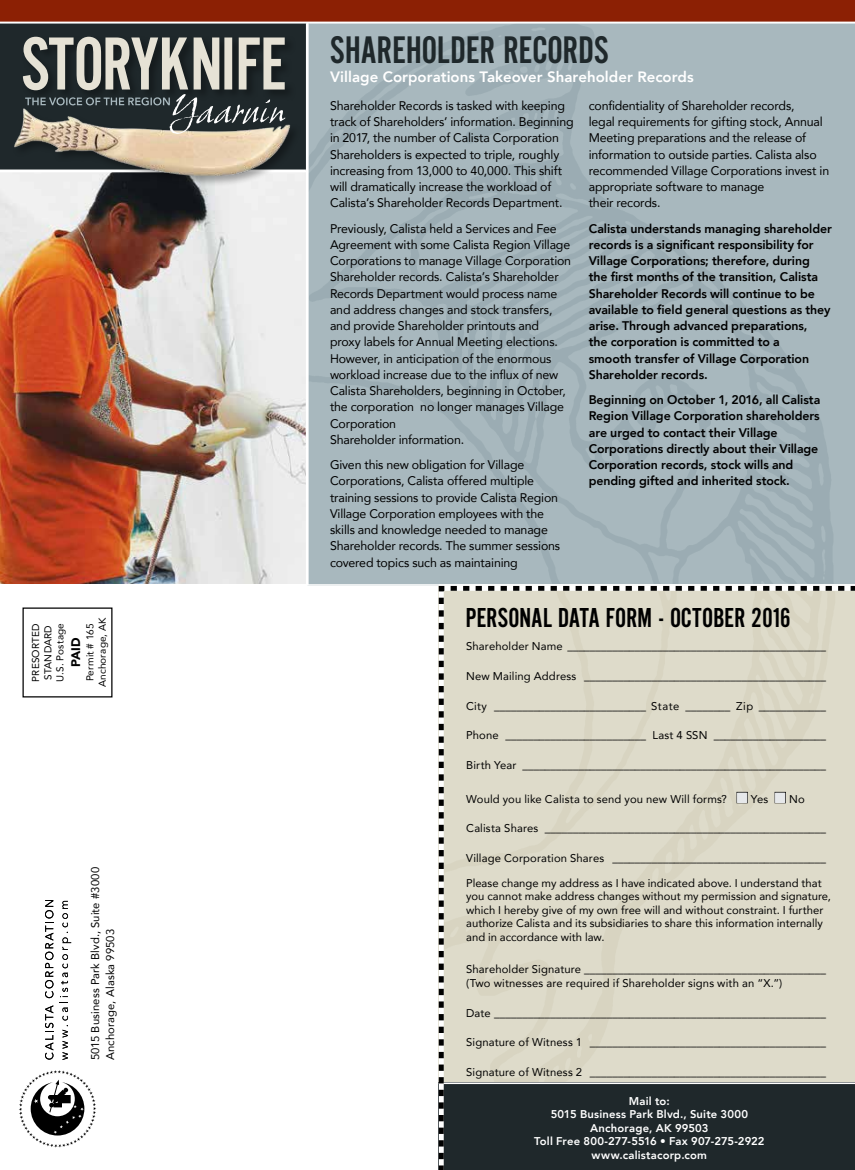
<style>
.page{position:relative;width:855px;height:1170px;background:#fff}
.page>*{position:absolute;margin:0;border:0;box-sizing:border-box;transform-origin:0 0}
.t1{font:40px "Alternate Gothic No 2";letter-spacing:.01em;color:#1f282b}
.t2{font:28.5px "Alternate Gothic No 2";letter-spacing:.015em;color:#000}
.t3{font:800 15px "Avenir";letter-spacing:.005em;color:#fff}
.t4{font:12.5px/16.2px "Avenir";letter-spacing:-.01em;color:#000}
.t5{font:800 12.5px/16.2px "Avenir";letter-spacing:-.01em;color:#000}
.t6{font:900 12.5px "Avenir";color:#000}
.t7{font:11.25px/13.5px "Avenir";letter-spacing:.005em;color:#000}
.t8{font:800 11.25px/13.5px "Avenir";letter-spacing:.015em;color:#fff;text-align:center}
.t9{font:11.25px "Avenir";letter-spacing:.045em;color:#000}
.t10{font:10px/12.2px "Avenir";letter-spacing:.015em;color:#000}
.s1{color:#e6e8ea}
</style>
<div class="page">
<div style="left:307px;top:22px;width:548px;height:564px;background:#a8b8be"></div>
<img style="left:308px;top:23px;width:533px;height:561px">
<img style="left:0;top:172px;width:306px;height:412px">
<div style="left:0;top:22px;width:308px;height:150px;background:#1f282b"></div>
<hr style="left:0;top:171px;width:308px;height:1px;background:#fff">
<div style="left:0;top:0;width:855px;height:22px;background:#8c2004"></div>
<svg style="left:45px;top:1005px;width:8px;height:55px"></svg>
<svg style="left:45px;top:900px;width:8px;height:98px"></svg>
<svg style="left:59px;top:901px;width:12px;height:159px"></svg>
<svg style="left:19px;top:1070px;width:77px;height:78px"></svg>
<hr style="left:0;top:584px;width:855px;height:2px;background:#fff">
<svg style="left:436px;top:583px;width:419px;height:587px;background:#bfbeb0"></svg>
<hr style="left:306px;top:23px;width:2px;height:1102px;background:#fff">
<hr style="left:0;top:22px;width:855px;height:1px;background:#fff">
<hr style="left:0;top:170px;width:306px;height:1px;background:#fff">
<hr style="left:439px;top:584px;width:416px;height:2px;background:#fff">
<div style="left:13px;top:107px;width:288px;height:80px;background:#000;opacity:.35"></div>
<img style="left:6px;top:107px;width:292px;height:77px">
<svg style="left:23px;top:37px;width:262px;height:97px"></svg>
<p class="t10" style="left:84px;top:687px;width:71px;text-align:center;rotate:-90deg">Permit # 165<br>Anchorage, AK</p>
<p class="t10" style="left:29px;top:682px;width:60px;rotate:-90deg">PRESORTED<br>STANDARD<br>U.S. Postage</p>
<p class="t6" style="left:65px;top:667px;width:31px;rotate:-90deg">PAID</p>
<p class="t7" style="left:88px;top:1060px;width:195px;line-height:15px;rotate:-90deg">5015 Business Park Blvd., Suite #3000<br>Anchorage, Alaska 99503</p>
<h1 class="t1" style="left:330px;top:23px;width:280px">SHAREHOLDER RECORDS</h1>
<p class="t3" style="left:330px;top:64px;width:365px">Village Corporations Takeover Shareholder Records</p>
<p class="t4" style="left:330px;top:97px;width:245px">Shareholder Records is tasked with keeping track of Shareholders’ information. Beginning in 2017, the number of Calista Corporation Shareholders is expected to triple, roughly increasing from 13,000 to 40,000. This shift will dramatically increase the workload of Calista’s Shareholder Records Department.</p>
<p class="t4" style="left:330px;top:220px;width:243px">Previously, Calista held a Services and Fee Agreement with some Calista Region Village Corporations to manage Village Corporation Shareholder records. Calista’s Shareholder Records Department would process name and address changes and stock transfers, and provide Shareholder printouts and proxy labels for Annual Meeting elections.<br>However, in anticipation of the enormous workload increase due to the influx of new Calista Shareholders, beginning in October, the corporation no longer manages Village Corporation<br>Shareholder information.</p>
<p class="t4" style="left:330px;top:456px;width:232px">Given this new obligation for Village Corporations, Calista offered multiple training sessions to provide Calista Region Village Corporation employees with the skills and knowledge needed to manage Shareholder records. The summer sessions covered topics such as maintaining</p>
<p class="t4" style="left:589px;top:97px;width:242px">confidentiality of Shareholder records,<br>legal requirements for gifting stock, Annual Meeting preparations and the release of information to outside parties. Calista also recommended Village Corporations invest in appropriate software to manage<br>their records.</p>
<p class="t5" style="left:589px;top:219px;width:245px">Calista understands managing shareholder records is a significant responsibility for Village Corporations; therefore, during<br>the first months of the transition, Calista Shareholder Records will continue to be available to field general questions as they arise. Through advanced preparations,<br>the corporation is committed to a<br>smooth transfer of Village Corporation Shareholder records.</p>
<p class="t5" style="left:589px;top:391px;width:233px">Beginning on October 1, 2016, all Calista Region Village Corporation shareholders are urged to contact their Village Corporations directly about their Village Corporation records, stock wills and pending gifted and inherited stock.</p>
<h2 class="t2" style="left:466px;top:598px;width:326px">PERSONAL DATA FORM - OCTOBER 2016</h2>
<p class="t7" style="left:466px;top:639px;width:362px">Shareholder Name ______________________________________________</p>
<p class="t7" style="left:466px;top:669px;width:362px">New Mailing Address ___________________________________________</p>
<p class="t9" style="left:466px;top:697px;width:361px">City ___________________________ State ________ Zip ____________</p>
<p class="t7" style="left:466px;top:728px;width:362px">Phone _________________________ Last 4 SSN ____________________</p>
<p class="t7" style="left:466px;top:758px;width:362px">Birth Year ______________________________________________________</p>
<p class="t7" style="left:466px;top:792px;width:340px">Would you like Calista to send you new Will forms? <span class="s1">■</span> Yes <span class="s1">■</span> No</p>
<p class="t7" style="left:466px;top:821px;width:361px">Calista Shares __________________________________________________</p>
<p class="t7" style="left:466px;top:851px;width:362px">Village Corporation Shares ______________________________________</p>
<p class="t7" style="left:466px;top:876px;width:366px">Please change my address as I have indicated above. I understand that you cannot make address changes without my permission and signature, which I hereby give of my own free will and without constraint. I further authorize Calista and its subsidiaries to share this information internally and in accordance with law.</p>
<p class="t7" style="left:466px;top:962px;width:361px">Shareholder Signature ___________________________________________ (Two witnesses are required if Shareholder signs with an “X.”)</p>
<p class="t7" style="left:466px;top:1006px;width:361px">Date ___________________________________________________________</p>
<p class="t7" style="left:466px;top:1035px;width:361px">Signature of Witness 1 __________________________________________</p>
<p class="t7" style="left:466px;top:1065px;width:361px">Signature of Witness 2 __________________________________________</p>
<p class="t8" style="left:534px;top:1094px;width:232px">Mail to:<br>5015 Business Park Blvd., Suite 3000<br>Anchorage, AK 99503<br>Toll Free 800-277-5516 • Fax 907-275-2922 www.calistacorp.com</p>
</div>
